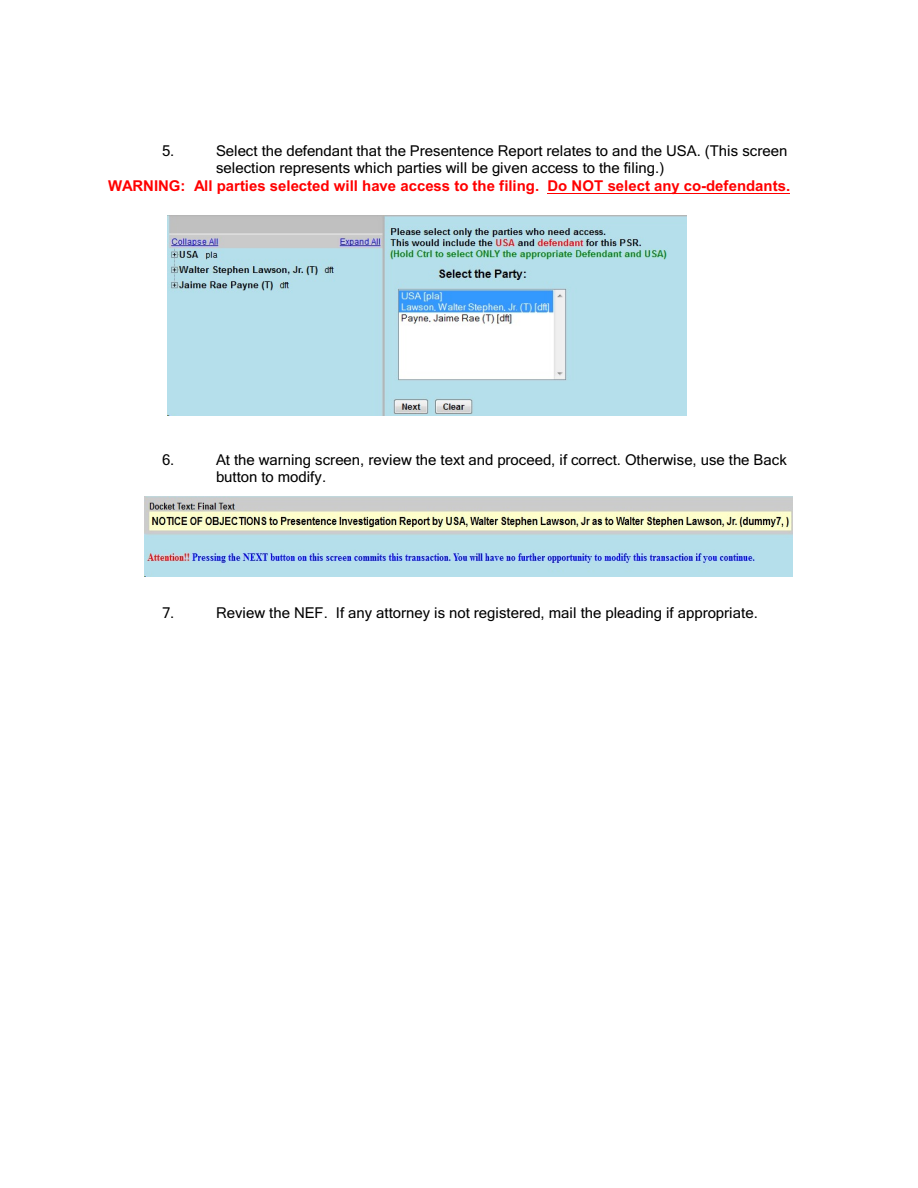
<style>
.page{position:relative;width:918px;height:1188px;background:#fff}
.page>*{position:absolute;margin:0;border:0;box-sizing:border-box;transform-origin:0 0}
.t1{font:15px/17.1px "Microsoft Sans Serif";color:#000}
.t2{font:italic 15px/17.1px "Microsoft Sans Serif";color:#000}
.t3{font:700 15px "Arial";color:#f00}
.s1{font-style:normal}
</style>
<div class="page">
<hr style="left:548px;top:193px;width:242px;height:1px;background:#f00">
<img style="left:168px;top:215px;width:519px;height:200px">
<img style="left:144px;top:497px;width:649px;height:80px">
<p class="t1" style="left:162px;top:144px;width:14px">5.</p>
<p class="t2" style="left:216px;top:144px;width:573px"><span class="s1">Select the defendant that the Presentence Report relates to and the USA. (</span>This screen selection represents which parties will be given access to the filing.<span class="s1">)</span></p>
<p class="t3" style="left:108px;top:180px;width:684px">WARNING: All parties selected will have access to the filing. Do NOT select any co-defendants.</p>
<p class="t1" style="left:162px;top:452px;width:14px">6.</p>
<p class="t1" style="left:216px;top:452px;width:572px">At the warning screen, review the text and proceed, if correct. Otherwise, use the Back button to modify.</p>
<p class="t1" style="left:162px;top:606px;width:14px">7.</p>
<p class="t1" style="left:216px;top:606px;width:543px">Review the NEF. If any attorney is not registered, mail the pleading if appropriate.</p>
</div>
